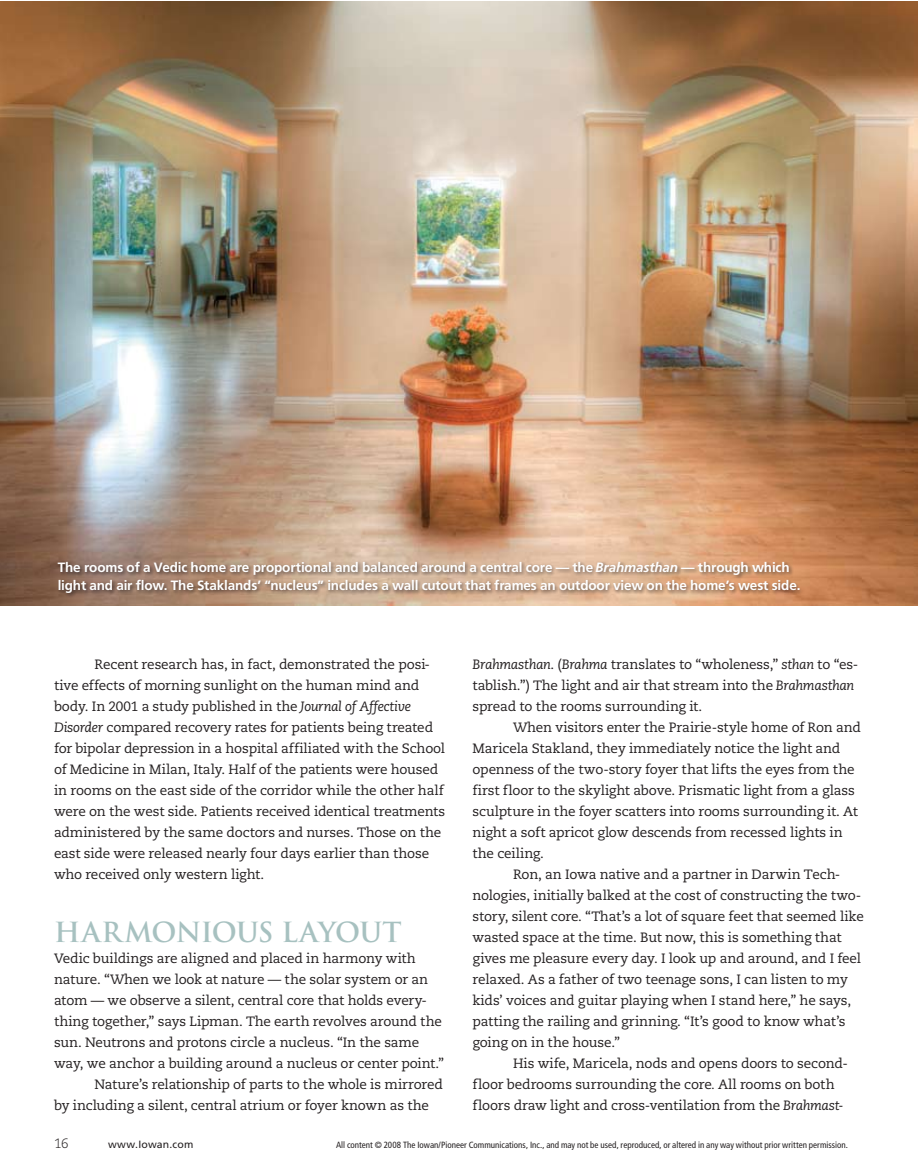
<style>
.page{position:relative;width:918px;height:1175px;background:#fff}
.page>*{position:absolute;margin:0;border:0;box-sizing:border-box;transform-origin:0 0}
.t1{font:700 27px "Trajan Pro";letter-spacing:-.025em;color:#a7c1c0}
.t2{font:13.5px/21px "Caecilia LT Std";letter-spacing:-.01em;color:#231f20}
.t3{font:700 13.5px/18px "Frutiger LT Std";letter-spacing:-.01em;color:#fff}
.t4{font:300 13.5px "Caecilia LT Std";color:#231f20}
.t5{font:10.5px "Frutiger LT Std";letter-spacing:.02em;color:#231f20}
.t6{font:condensed 9px "Frutiger LT Std";color:#231f20}
.s1{font-style:italic}
</style>
<div class="page">
<img style="left:0;top:2px;width:918px;height:603px">
<div style="left:56px;top:560px;width:748px;height:38px;background:#000008;opacity:.5"></div>
<p class="t3" style="left:58px;top:558px;width:744px">The rooms of a Vedic home are proportional and balanced around a central core — the <span class="s1">Brahmasthan</span> — through which light and air flow. The Staklands’ “nucleus” includes a wall cutout that frames an outdoor view on the home’s west side.</p>
<p class="t2" style="left:54px;top:654px;width:393px;text-indent:40px">Recent research has, in fact, demonstrated the posi&shy;tive effects of morning sunlight on the human mind and body. In 2001 a study published in the <span class="s1">Journal of Affective Disorder</span> compared recovery rates for patients being treated for bipolar depression in a hospital affiliated with the School of Medicine in Milan, Italy. Half of the patients were housed in rooms on the east side of the corridor while the other half were on the west side. Patients received identical treatments administered by the same doctors and nurses. Those on the east side were released nearly four days earlier than those who received only western light.</p>
<h1 class="t1" style="left:54px;top:915px;width:349px">HARMONIOUS LAYOUT</h1>
<p class="t2" style="left:54px;top:948px;width:364px">Vedic buildings are aligned and placed in harmony with</p>
<p class="t2" style="left:54px;top:969px;width:376px">nature. “When we look at nature — the solar system or an</p>
<p class="t2" style="left:54px;top:990px;width:374px">atom — we observe a silent, central core that holds every-</p>
<p class="t2" style="left:54px;top:1011px;width:389px">thing together,” says Lipman. The earth revolves around the</p>
<p class="t2" style="left:54px;top:1032px;width:367px">sun. Neutrons and protons circle a nucleus. “In the same</p>
<p class="t2" style="left:54px;top:1053px;width:392px">way, we anchor a building around a nucleus or center point.”</p>
<p class="t2" style="left:94px;top:1074px;width:350px">Nature’s relationship of parts to the whole is mirrored</p>
<p class="t2" style="left:54px;top:1095px;width:376px">by including a silent, central atrium or foyer known as the</p>
<p class="t2" style="left:472px;top:654px;width:387px"><span class="s1">Brahmasthan</span>. (<span class="s1">Brahma</span> translates to “wholeness,” <span class="s1">sthan</span> to “es&shy;tablish.”) The light and air that stream into the <span class="s1">Brahmasthan </span>spread to the rooms surrounding it.</p>
<p class="t2" style="left:513px;top:717px;width:350px">When visitors enter the Prairie-style home of Ron and</p>
<p class="t2" style="left:472px;top:738px;width:369px">Maricela Stakland, they immediately notice the light and</p>
<p class="t2" style="left:472px;top:759px;width:384px">openness of the two-story foyer that lifts the eyes from the</p>
<p class="t2" style="left:472px;top:780px;width:384px">first floor to the skylight above. Prismatic light from a glass</p>
<p class="t2" style="left:472px;top:801px;width:387px">sculpture in the foyer scatters into rooms surrounding it. At</p>
<p class="t2" style="left:472px;top:822px;width:372px">night a soft apricot glow descends from recessed lights in</p>
<p class="t2" style="left:472px;top:843px;width:73px">the ceiling.</p>
<p class="t2" style="left:513px;top:864px;width:329px">Ron, an Iowa native and a partner in Darwin Tech-</p>
<p class="t2" style="left:472px;top:885px;width:390px">nologies, initially balked at the cost of constructing the two-</p>
<p class="t2" style="left:472px;top:906px;width:393px">story, silent core. “That’s a lot of square feet that seemed like</p>
<p class="t2" style="left:472px;top:927px;width:371px">wasted space at the time. But now, this is something that</p>
<p class="t2" style="left:472px;top:948px;width:390px">gives me pleasure every day. I look up and around, and I feel</p>
<p class="t2" style="left:472px;top:969px;width:377px">relaxed. As a father of two teenage sons, I can listen to my</p>
<p class="t2" style="left:472px;top:990px;width:380px">kids’ voices and guitar playing when I stand here,” he says,</p>
<p class="t2" style="left:472px;top:1011px;width:375px">patting the railing and grinning. “It’s good to know what’s</p>
<p class="t2" style="left:472px;top:1032px;width:149px">going on in the house.”</p>
<p class="t2" style="left:513px;top:1053px;width:337px">His wife, Maricela, nods and opens doors to second-</p>
<p class="t2" style="left:472px;top:1074px;width:364px">floor bedrooms surrounding the core<span class="s1">.</span> All rooms on both</p>
<p class="t2" style="left:472px;top:1095px;width:373px">floors draw light and cross-ventilation from the <span class="s1">Brahmast-</span></p>
<p class="t4" style="left:54px;top:1135px;width:16px">16</p>
<p class="t5" style="left:108px;top:1138px;width:87px">www.Iowan.com</p>
<p class="t6" style="left:336px;top:1139px;width:514px">All content © 2008 The Iowan/Pioneer Communications, Inc., and may not be used, reproduced, or altered in any way without prior written permission.</p>
</div>
